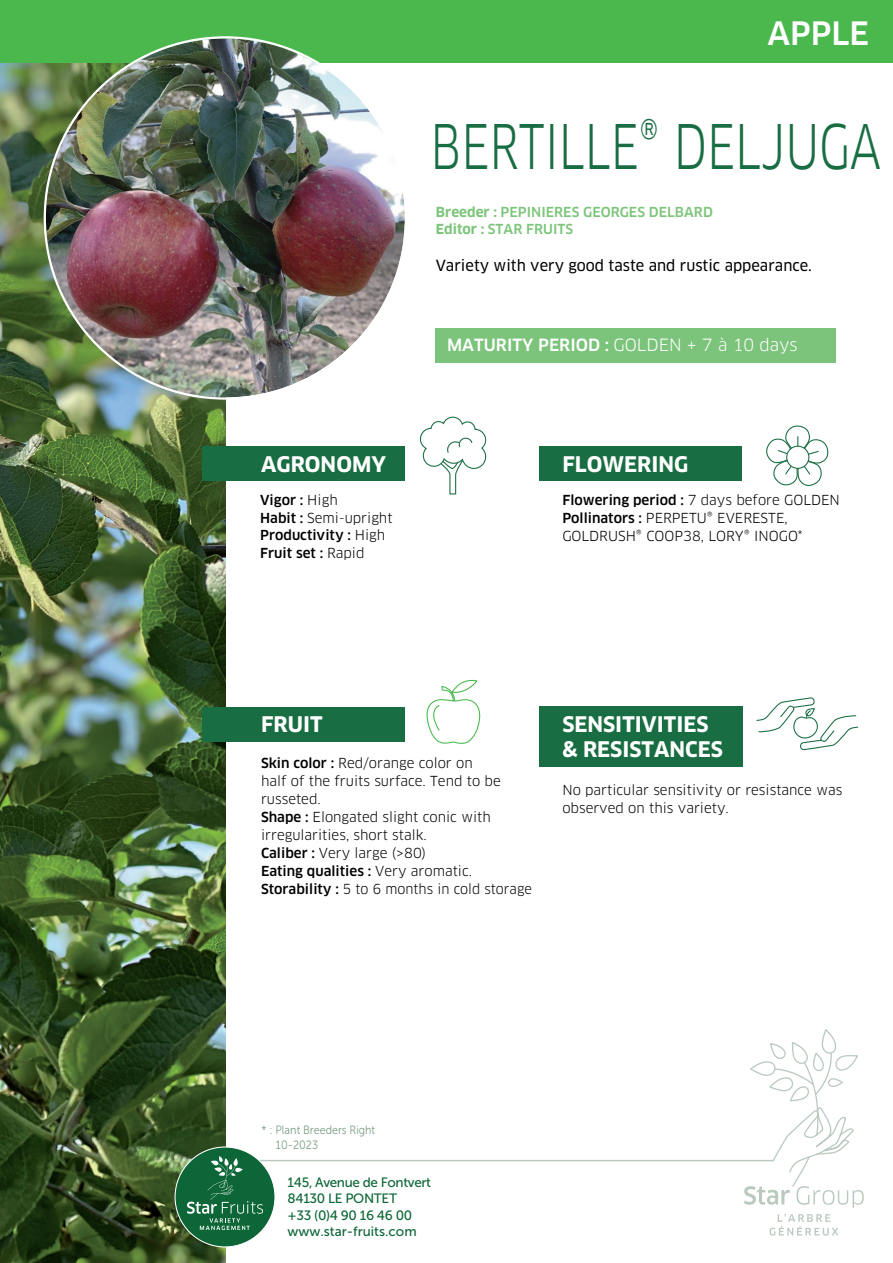
<style>
.page{position:relative;width:893px;height:1263px;background:#fff}
.page>*{position:absolute;margin:0;border:0;box-sizing:border-box;transform-origin:0 0}
.t1{font:60px "Clan Pro Regular+T42";color:#196d42;scale:.75 1}
.t2{font:31.5px "Clan Pro Medium+T42";color:#fff}
.t3{font:21px/25.2px "Clan Pro Bold+T42";color:#fff}
.t4{font:16.5px "Clan Pro Medium+T42";color:#fff}
.t5{font:15px "Clan Pro News+T42";color:#000}
.t6{font:13.5px/18px "Clan Pro Regular+T42";color:#000}
.t7{font:13.5px/18px "Clan Pro Medium+T42";color:#000}
.t8{font:13.5px/16.2px "Museo Sans 500";letter-spacing:-.025em;color:#0d6637}
.t9{font:13.5px/16.8px "Clan Pro Medium+T42";color:#7dc57b}
.t10{font:12px/14.4px "Museo Sans 300";color:#7a9c84;scale:.9 1}
.s1{font-family:"Clan Pro Bold+T42"}
.s2{font-family:"Clan Pro Regular+T42"}
.s3{font-family:"Clan Pro Medium+T42"}
</style>
<div class="page">
<img style="left:0;top:63px;width:225px;height:1200px">
<div style="left:0;top:0;width:893px;height:63px;background:#4bb84e"></div>
<svg style="left:769px;top:1214px;width:69px;height:22px"></svg>
<svg style="left:744px;top:1029px;width:120px;height:179px"></svg>
<hr style="left:235px;top:1160px;width:538px;height:1px;background:#bbcabf">
<div style="left:435px;top:329px;width:401px;height:34px;background:#7cc47b"></div>
<div style="left:175px;top:1147px;width:100px;height:100px;background:#0d6637;border-radius:50%"></div>
<svg style="left:187px;top:1156px;width:76px;height:74px"></svg>
<div style="left:202px;top:446px;width:202px;height:34px;background:#196d42"></div>
<div style="left:202px;top:707px;width:202px;height:34px;background:#196d42"></div>
<div style="left:539px;top:446px;width:202px;height:34px;background:#196d42"></div>
<svg style="left:766px;top:425px;width:63px;height:61px"></svg>
<div style="left:787px;top:446px;width:22px;height:22px;background:#fff;border-radius:50%"></div>
<div style="left:786px;top:446px;width:23px;height:23px;border:1px solid #196d42;border-radius:50%"></div>
<div style="left:539px;top:706px;width:204px;height:61px;background:#196d42"></div>
<svg style="left:419px;top:416px;width:68px;height:79px"></svg>
<svg style="left:756px;top:697px;width:103px;height:54px"></svg>
<svg style="left:426px;top:679px;width:55px;height:65px"></svg>
<img style="left:44px;top:36px;width:361px;height:364px">
<h2 class="t2" style="left:767px;top:20px;width:103px">APPLE</h2>
<h1 class="t1" style="left:431px;top:121px;width:602px">BERTILLE® DELJUGA</h1>
<p class="t9" style="left:436px;top:205px;width:279px"><span class="s1">Breeder :</span> PEPINIERES GEORGES DELBARD<br><span class="s1">Editor :</span> STAR FRUITS</p>
<p class="t5" style="left:436px;top:259px;width:378px">Variety with very good taste and rustic appearance.</p>
<h3 class="t3" style="left:261px;top:452px;width:126px">AGRONOMY</h3>
<p class="t7" style="left:260px;top:491px;width:79px">Vigor : <span class="s2">High</span></p>
<p class="t6" style="left:260px;top:509px;width:134px"><span class="s3">Habit :</span> Semi-upright</p>
<p class="t7" style="left:260px;top:527px;width:127px">Productivity : <span class="s2">High<br></span>Fruit set : <span class="s2">Rapid</span></p>
<p class="t4" style="left:447px;top:338px;width:352px">MATURITY PERIOD : <span class="s2">GOLDEN + 7 à 10 days</span></p>
<h3 class="t3" style="left:562px;top:452px;width:127px">FLOWERING</h3>
<p class="t6" style="left:562px;top:491px;width:279px"><span class="s3">Flowering period :</span> 7 days before GOLDEN<br><span class="s3">Pollinators :</span> PERPETU® EVERESTE,<br>GOLDRUSH® COOP38, LORY® INOGO*</p>
<h3 class="t3" style="left:261px;top:712px;width:63px">FRUIT</h3>
<p class="t6" style="left:261px;top:754px;width:241px"><span class="s3">Skin color :</span> Red/orange color on half of the fruits surface. Tend to be russeted.<br><span class="s3">Shape :</span> Elongated slight conic with irregularities, short stalk.<br><span class="s3">Caliber :</span> Very large (&gt;80)</p>
<p class="t7" style="left:261px;top:862px;width:212px">Eating qualities : <span class="s2">Very aromatic.</span></p>
<p class="t6" style="left:261px;top:880px;width:272px"><span class="s3">Storability :</span> 5 to 6 months in cold storage</p>
<h3 class="t3" style="left:562px;top:712px;width:162px">SENSITIVITIES &amp; RESISTANCES</h3>
<p class="t6" style="left:562px;top:781px;width:281px">No particular sensitivity or resistance was observed on this variety.</p>
<p class="t10" style="left:276px;top:1124px;width:112px;text-indent:-15px">* : Plant Breeders Right<br>10-2023</p>
<p class="t8" style="left:288px;top:1174px;width:145px">145, Avenue de Fontvert<br>84130 LE PONTET<br>+33 (0)4 90 16 46 00 www.star-fruits.com</p>
</div>
